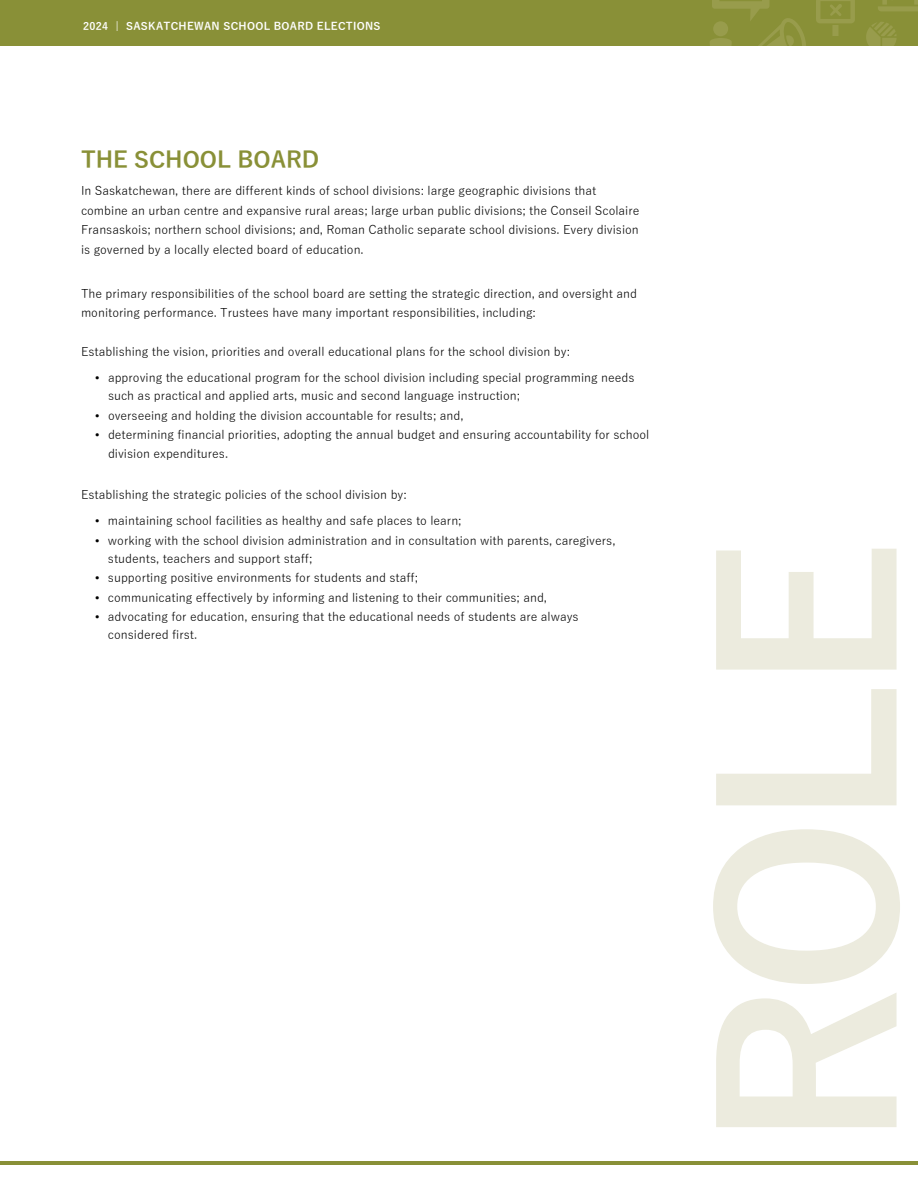
<style>
.page{position:relative;width:918px;height:1188px;background:#fff}
.page>*{position:absolute;margin:0;border:0;box-sizing:border-box;transform-origin:0 0}
.t1{font:700 232.5px "Yu Gothic";color:#ecebde}
.t2{font:700 22.5px "Yu Gothic";color:#899037}
.t3{font:12px/19.5px "Yu Gothic";color:#000}
.t4{font:700 10.5px "Yu Gothic";letter-spacing:.03em;color:#fff}
.s1{font-family:"Gotham HTF"}
</style>
<div class="page">
<hr style="left:0;top:1161px;width:918px;height:4px;background:#899037">
<div style="left:0;top:0;width:918px;height:48px;background:#899037"></div>
<svg style="left:866px;top:22px;width:31px;height:24px"></svg>
<svg style="left:878px;top:0;width:40px;height:11px"></svg>
<svg style="left:816px;top:0;width:39px;height:36px"></svg>
<svg style="left:710px;top:0;width:96px;height:46px"></svg>
<div style="left:0;top:46px;width:918px;height:35px;background:#fff"></div>
<p class="t4" style="left:83px;top:20px;width:299px">2024 | SASKATCHEWAN SCHOOL BOARD ELECTIONS</p>
<h2 class="t2" style="left:81px;top:148px;width:240px">THE SCHOOL BOARD</h2>
<p class="t3" style="left:81px;top:180px;width:560px">In Saskatchewan, there are different kinds of school divisions: large geographic divisions that combine an urban centre and expansive rural areas; large urban public divisions; the Conseil Scolaire Fransaskois; northern school divisions; and, Roman Catholic separate school divisions. Every division is governed by a locally elected board of education.</p>
<p class="t3" style="left:81px;top:282px;width:557px">The primary responsibilities of the school board are setting the strategic direction, and oversight and monitoring performance. Trustees have many important responsibilities, including:</p>
<p class="t3" style="left:81px;top:341px;width:491px">Establishing the vision, priorities and overall educational plans for the school division by:</p>
<p class="t3" style="left:108px;top:367px;width:528px;line-height:18.3px;text-indent:-14px"><span class="s1">•</span> approving the educational program for the school division including special programming needs such as practical and applied arts, music and second language instruction;</p>
<p class="t3" style="left:94px;top:404px;width:371px"><span class="s1">•</span> overseeing and holding the division accountable for results; and,</p>
<p class="t3" style="left:108px;top:424px;width:543px;line-height:18.3px;text-indent:-14px"><span class="s1">•</span> determining financial priorities, adopting the annual budget and ensuring accountability for school division expenditures.</p>
<p class="t3" style="left:81px;top:483px;width:327px">Establishing the strategic policies of the school division by:</p>
<p class="t3" style="left:94px;top:510px;width:369px"><span class="s1">•</span> maintaining school facilities as healthy and safe places to learn;</p>
<p class="t3" style="left:108px;top:530px;width:509px;line-height:18.3px;text-indent:-13px"><span class="s1">•</span> working with the school division administration and in consultation with parents, caregivers, students, teachers and support staff;</p>
<p class="t3" style="left:94px;top:567px;width:325px"><span class="s1">•</span> supporting positive environments for students and staff;</p>
<p class="t3" style="left:94px;top:586px;width:454px"><span class="s1">•</span> communicating effectively by informing and listening to their communities; and,</p>
<p class="t3" style="left:108px;top:607px;width:472px;line-height:18px;text-indent:-14px"><span class="s1">•</span> advocating for education, ensuring that the educational needs of students are always considered first.</p>
<h1 class="t1" style="left:680px;top:1149px;width:610px;rotate:-90deg">ROLE</h1>
</div>
